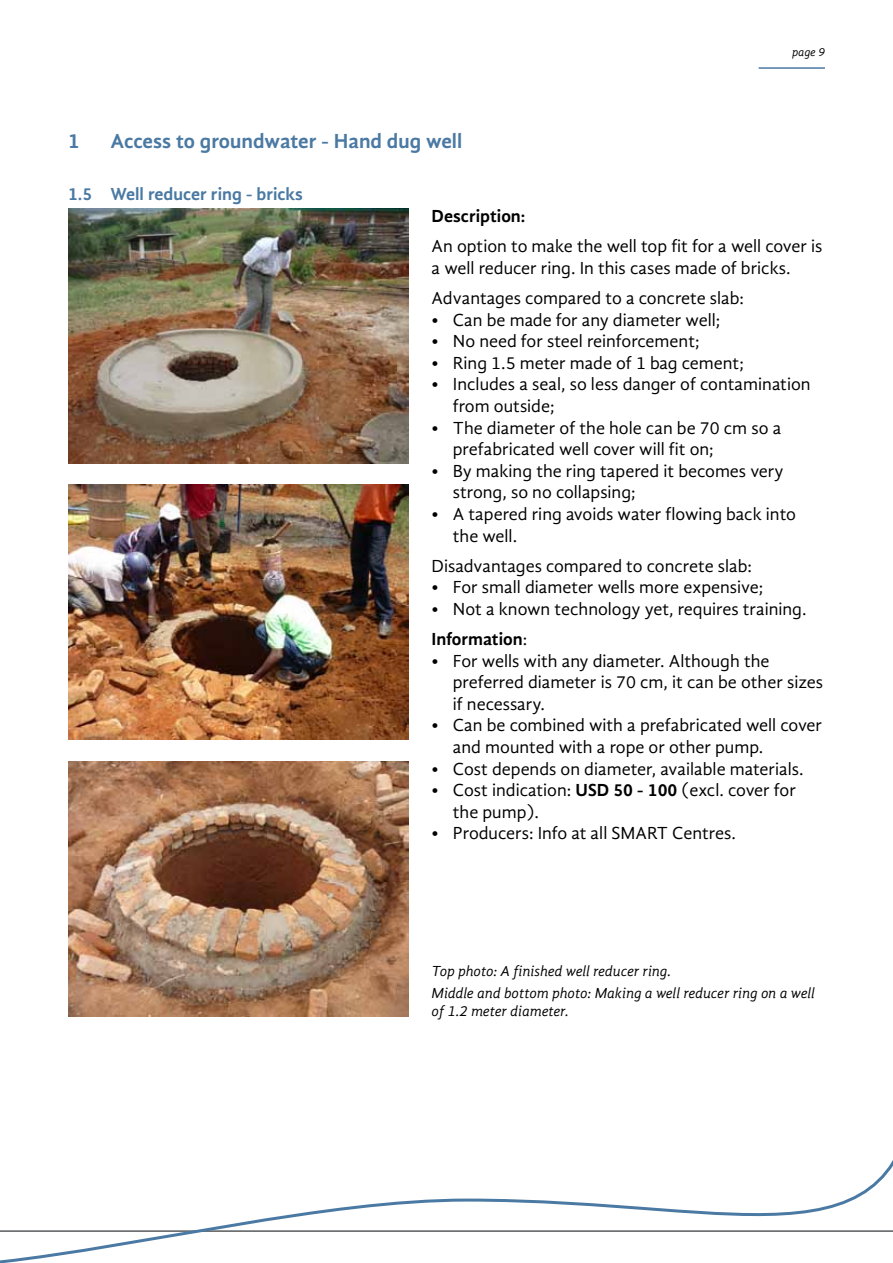
<style>
.page{position:relative;width:893px;height:1263px;background:#fff}
.page>*{position:absolute;margin:0;border:0;box-sizing:border-box;transform-origin:0 0}
.t1{font:700 21px "Gandhi Sans";color:#4a79a3}
.t2{font:18px/21.6px "Gandhi Sans";color:#000}
.t3{font:700 18px "Gandhi Sans";color:#4a79a3}
.t4{font:700 18px "Gandhi Sans";color:#000}
.t5{font:italic 15px/22.2px "Gandhi Sans";color:#000}
.t6{font:italic 12px "Gandhi Sans";color:#000}
.s1{font-weight:700}
</style>
<div class="page">
<hr style="left:759px;top:67px;width:66px;height:2px;background:#4a79a3">
<svg style="left:0;top:1160px;width:893px;height:103px"></svg>
<img style="left:68px;top:761px;width:340px;height:255px">
<img style="left:68px;top:485px;width:340px;height:255px">
<img style="left:68px;top:208px;width:340px;height:255px">
<p class="t6" style="left:792px;top:46px;width:34px">page 9</p>
<p class="t1" style="left:68px;top:129px;width:13px">1</p>
<p class="t1" style="left:111px;top:129px;width:353px">Access to groundwater - Hand dug well</p>
<p class="t3" style="left:68px;top:183px;width:237px">1.5 Well reducer ring - bricks</p>
<p class="t4" style="left:432px;top:206px;width:95px">Description:</p>
<p class="t2" style="left:432px;top:235px;width:392px">An option to make the well top fit for a well cover is a well reducer ring. In this cases made of bricks.</p>
<p class="t2" style="left:432px;top:287px;width:314px">Advantages compared to a concrete slab:</p>
<p class="t2" style="left:432px;top:309px;width:290px">• Can be made for any diameter well;</p>
<p class="t2" style="left:432px;top:330px;width:269px">• No need for steel reinforcement;</p>
<p class="t2" style="left:432px;top:352px;width:314px">• Ring 1.5 meter made of 1 bag cement;</p>
<p class="t2" style="left:453px;top:373px;width:359px;text-indent:-21px">• Includes a seal, so less danger of contamination from outside;</p>
<p class="t2" style="left:453px;top:417px;width:330px;text-indent:-21px">• The diameter of the hole can be 70 cm so a prefabricated well cover will fit on;</p>
<p class="t2" style="left:453px;top:460px;width:332px;text-indent:-21px">• By making the ring tapered it becomes very strong, so no collapsing;</p>
<p class="t2" style="left:453px;top:503px;width:345px;text-indent:-21px">• A tapered ring avoids water flowing back into the well.</p>
<p class="t2" style="left:432px;top:555px;width:322px">Disadvantages compared to concrete slab:</p>
<p class="t2" style="left:432px;top:576px;width:333px">• For small diameter wells more expensive;</p>
<p class="t2" style="left:432px;top:594px;width:376px;line-height:30.2px">• Not a known technology yet, requires training.<br><span class="s1">Information</span>:</p>
<p class="t2" style="left:453px;top:650px;width:372px;text-indent:-21px">• For wells with any diameter. Although the preferred diameter is 70 cm, it can be other sizes if necessary.</p>
<p class="t2" style="left:453px;top:714px;width:371px;text-indent:-21px">• Can be combined with a prefabricated well cover and mounted with a rope or other pump.</p>
<p class="t2" style="left:432px;top:758px;width:374px">• Cost depends on diameter, available materials.</p>
<p class="t2" style="left:453px;top:779px;width:345px;text-indent:-21px">• Cost indication: <span class="s1">USD 50 - 100</span> (excl. cover for the pump).</p>
<p class="t2" style="left:432px;top:822px;width:306px">• Producers: Info at all SMART Centres.</p>
<p class="t5" style="left:432px;top:960px;width:385px">Top photo: A finished well reducer ring.<br>Middle and bottom photo: Making a well reducer ring on a well</p>
<p class="t5" style="left:432px;top:1000px;width:139px">of 1.2 meter diameter.</p>
</div>
